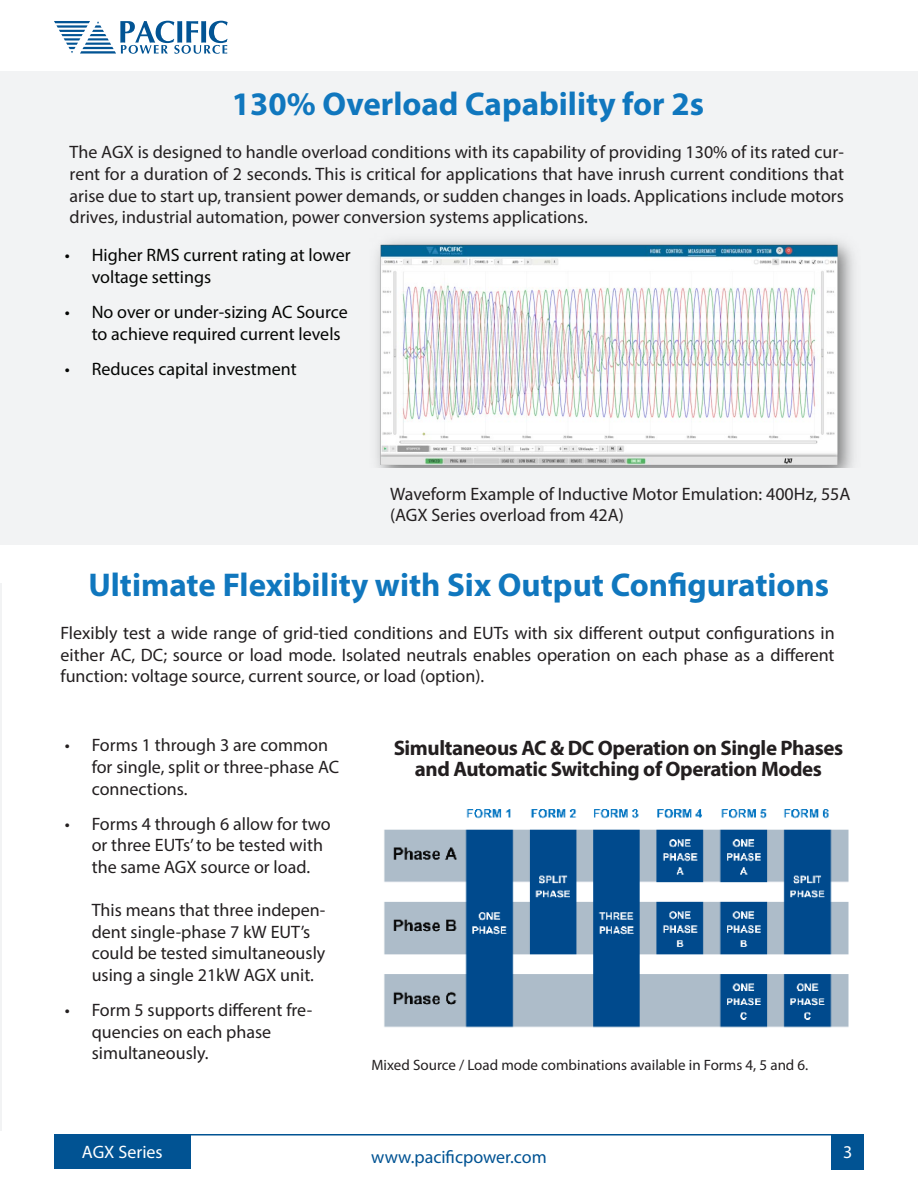
<style>
.page{position:relative;width:918px;height:1188px;background:#fff}
.page>*{position:absolute;margin:0;border:0;box-sizing:border-box;transform-origin:0 0}
.Header_Level_2{font:700 33px "Myriad Pro";color:#1077be}
.SubHead_1{font:700 21px/21px "Myriad Pro";letter-spacing:-.02em;color:#231f20;text-align:center}
.Standard_level_1{font:18px/21.6px "Myriad Pro";color:#231f20}
.t1{font:18px/21.6px "Myriad Pro";color:#040503}
.Model_Ordering_Title_1{font:18px/21px "Myriad Pro";color:#231f20}
.Standard_level_1-2{font:18px "Myriad Pro";color:#015393}
.t2{font:18px "Myriad Pro";color:#fff}
.Notes_level_1{font:15px "Myriad Pro";color:#231f20}
</style>
<div class="page">
<div style="left:0;top:71px;width:918px;height:474px;background:#f2f3f4"></div>
<hr style="left:0;top:583px;width:1px;height:547px;background:#f2f3f4">
<div style="left:54px;top:1134px;width:136px;height:34px;background:#015393"></div>
<hr style="left:188px;top:1134px;width:645px;height:2px;background:#015393">
<div style="left:832px;top:1134px;width:32px;height:35px;background:#015393"></div>
<svg style="left:54px;top:21px;width:174px;height:33px"></svg>
<img style="left:384px;top:809px;width:465px;height:219px">
<img style="left:376px;top:241px;width:478px;height:227px">
<p class="Header_Level_2" style="left:232px;top:82px;width:474px">130% Overload Capability for 2s</p>
<p class="Standard_level_1" style="left:70px;top:141px;width:776px;text-align:justify">The AGX is designed to handle overload conditions with its capability of providing 130% of its rated cur&shy;rent for a duration of 2 seconds. This is critical for applications that have inrush current conditions that arise due to start up, transient power demands, or sudden changes in loads. Applications include motors drives, industrial automation, power conversion systems applications.</p>
<p class="t1" style="left:92px;top:244px;width:260px;text-indent:-27px">• Higher RMS current rating at lower voltage settings</p>
<p class="t1" style="left:92px;top:301px;width:258px;text-indent:-27px">• No over or under-sizing AC Source to achieve required current levels</p>
<p class="t1" style="left:65px;top:358px;width:234px">• Reduces capital investment</p>
<p class="Model_Ordering_Title_1" style="left:390px;top:483px;width:462px">Waveform Example of Inductive Motor Emulation: 400Hz, 55A (AGX Series overload from 42A)</p>
<p class="Header_Level_2" style="left:88px;top:563px;width:742px">Ultimate Flexibility with Six Output Configurations</p>
<p class="Standard_level_1" style="left:60px;top:622px;width:776px;text-align:justify">Flexibly test a wide range of grid-tied conditions and EUTs with six different output configurations in either AC, DC; source or load mode. Isolated neutrals enables operation on each phase as a different function: voltage source, current source, or load (option).</p>
<p class="Standard_level_1" style="left:92px;top:734px;width:249px;text-indent:-27px">• Forms 1 through 3 are common for single, split or three-phase AC connections.</p>
<p class="Standard_level_1" style="left:92px;top:813px;width:241px;text-indent:-27px">• Forms 4 through 6 allow for two or three EUTs’ to be tested with the same AGX source or load.</p>
<p class="Standard_level_1" style="left:92px;top:899px;width:235px">This means that three indepen&shy;dent single-phase 7 kW EUT’s could be tested simultaneously using a single 21kW AGX unit.</p>
<p class="Standard_level_1" style="left:92px;top:999px;width:222px;text-indent:-27px">• Form 5 supports different fre&shy;quencies on each phase simultaneously.</p>
<p class="SubHead_1" style="left:394px;top:736px;width:451px">Simultaneous AC &amp; DC Operation on Single Phases and Automatic Switching of Operation Modes</p>
<p class="Notes_level_1" style="left:371px;top:1055px;width:439px">Mixed Source / Load mode combinations available in Forms 4, 5 and 6.</p>
<p class="t2" style="left:82px;top:1141px;width:82px">AGX Series</p>
<p class="Standard_level_1-2" style="left:371px;top:1146px;width:177px">www.pacificpower.com</p>
<p class="t2" style="left:843px;top:1141px;width:11px">3</p>
</div>
